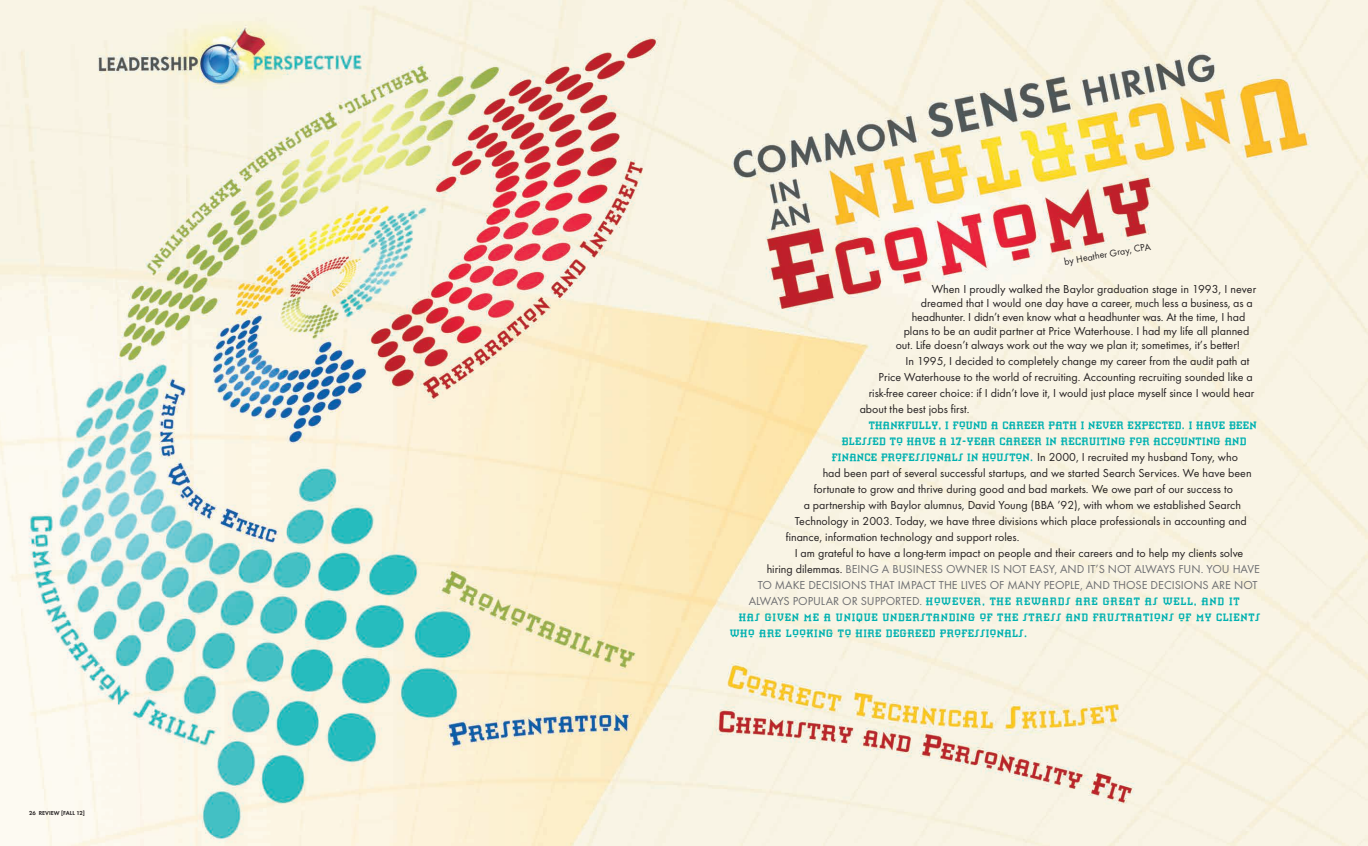
<style>
.page{position:relative;width:1368px;height:846px;background:#fff}
.page>*{position:absolute;margin:0;border:0;box-sizing:border-box;transform-origin:0 0}
.t1{font:15px/16px "Knomen";letter-spacing:.01em;color:#00b1b0}
.t2{font:15px "Knomen";letter-spacing:.03em;color:#00b1b0}
.t3{font:12px "Function";color:#231f20}
.t4{font:12px "Function";color:#6c6d70}
.t5{font:10px "Function";color:#231f20}
.t6{font:700 6px "Function";color:#231f20}
.s1{font-family:"Knomen";font-size:15px;color:#00b1b0}
.s2{color:#231f20}
.s3{font-family:"Function";font-size:12px;color:#6c6d70}
</style>
<div class="page">
<img style="left:0;top:0;width:1368px;height:846px">
<p class="t6" style="left:29px;top:810px;width:57px">26 REVIEW [FALL 12]</p>
<p class="t5" style="left:1063px;top:256px;width:89px;rotate:-10deg">by Heather Gray, CPA</p>
<p class="t3" style="left:932px;top:282px;width:326px">When I proudly walked the Baylor graduation stage in 1993, I never</p>
<p class="t3" style="left:921px;top:296px;width:334px">dreamed that I would one day have a career, much less a business, as a</p>
<p class="t3" style="left:912px;top:310px;width:335px">headhunter. I didn’t even know what a headhunter was. At the time, I had</p>
<p class="t3" style="left:904px;top:324px;width:347px">plans to be an audit partner at Price Waterhouse. I had my life all planned</p>
<p class="t3" style="left:896px;top:338px;width:346px">out. Life doesn’t always work out the way we plan it; sometimes, it’s better!</p>
<p class="t3" style="left:906px;top:354px;width:345px">In 1995, I decided to completely change my career from the audit path at</p>
<p class="t3" style="left:879px;top:370px;width:376px">Price Waterhouse to the world of recruiting. Accounting recruiting sounded like a</p>
<p class="t3" style="left:869px;top:386px;width:387px">risk-free career choice: if I didn’t love it, I would just place myself since I would hear</p>
<p class="t3" style="left:860px;top:402px;width:111px">about the best jobs first.</p>
<p class="t1" style="left:842px;top:417px;width:417px;text-indent:27px">THANKFULLY, I FOUND A CAREER PATH I NEVER EXPECTED. I HAVE BEEN<br>BLESSED TO HAVE A 17-YEAR CAREER IN RECRUITING FOR ACCOUNTING AND</p>
<p class="t3" style="left:832px;top:450px;width:408px"><span class="s1">FINANCE PROFESSIONALS IN HOUSTON.</span> In 2000, I recruited my husband Tony, who</p>
<p class="t3" style="left:823px;top:466px;width:430px">had been part of several successful startups, and we started Search Services. We have been</p>
<p class="t3" style="left:814px;top:482px;width:421px">fortunate to grow and thrive during good and bad markets. We owe part of our success to</p>
<p class="t3" style="left:804px;top:498px;width:439px">a partnership with Baylor alumnus, David Young (BBA ’92), with whom we established Search</p>
<p class="t3" style="left:795px;top:514px;width:454px">Technology in 2003. Today, we have three divisions which place professionals in accounting and</p>
<p class="t3" style="left:786px;top:530px;width:235px">finance, information technology and support roles.</p>
<p class="t3" style="left:795px;top:546px;width:450px">I am grateful to have a long-term impact on people and their careers and to help my clients solve</p>
<p class="t4" style="left:767px;top:562px;width:495px"><span class="s2">hiring dilemmas.</span> BEING A BUSINESS OWNER IS NOT EASY, AND IT’S NOT ALWAYS FUN. YOU HAVE</p>
<p class="t4" style="left:758px;top:578px;width:501px">TO MAKE DECISIONS THAT IMPACT THE LIVES OF MANY PEOPLE, AND THOSE DECISIONS ARE NOT</p>
<p class="t2" style="left:749px;top:593px;width:493px"><span class="s3">ALWAYS POPULAR OR SUPPORTED.</span> HOWEVER, THE REWARDS ARE GREAT AS WELL, AND IT</p>
<p class="t1" style="left:739px;top:609px;width:523px">HAS GIVEN ME A UNIQUE UNDERSTANDING OF THE STRESS AND FRUSTRATIONS OF MY CLIENTS</p>
<p class="t1" style="left:730px;top:625px;width:299px">WHO ARE LOOKING TO HIRE DEGREED PROFESSIONALS.</p>
</div>
